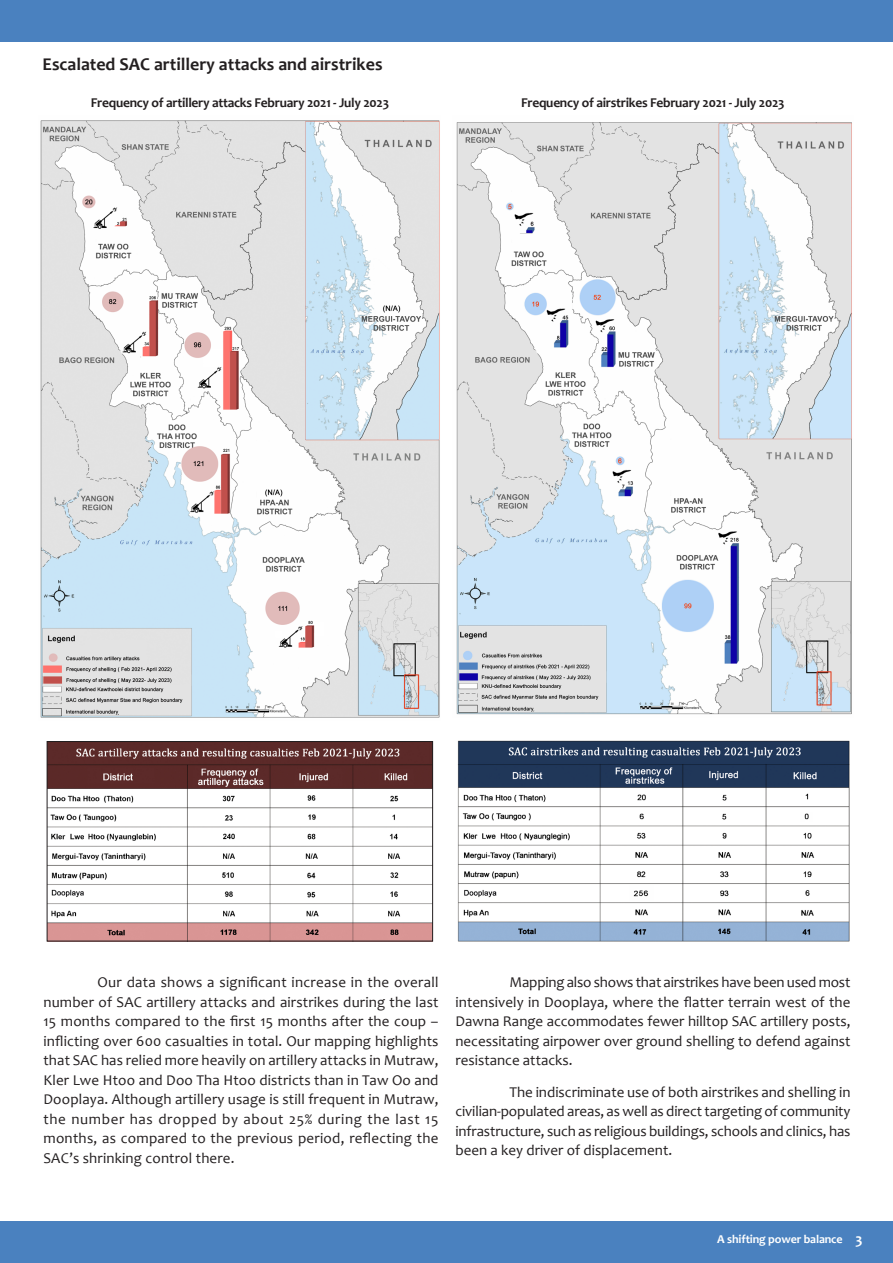
<style>
.page{position:relative;width:893px;height:1263px;background:#fff}
.page>*{position:absolute;margin:0;border:0;box-sizing:border-box;transform-origin:0 0}
.t1{font:700 18px "Candara";color:#231f20}
.t2{font:15px/19.5px "Candara";color:#231f20;text-align:justify}
.t3{font:700 13.5px "Candara";letter-spacing:-.02em;color:#231f20}
.t4{font:700 12px "Candara";letter-spacing:-.01em;color:#fff}
.s1{font-size:15px}
</style>
<div class="page">
<div style="left:0;top:1221px;width:893px;height:42px;background:#4a81bf"></div>
<div style="left:0;top:0;width:893px;height:42px;background:#4a81bf"></div>
<img style="left:456px;top:122px;width:396px;height:593px">
<img style="left:40px;top:120px;width:400px;height:598px">
<img style="left:457px;top:740px;width:393px;height:202px">
<img style="left:49px;top:743px;width:382px;height:196px">
<div style="left:47px;top:741px;width:386px;height:200px;border:1px solid #231f20"></div>
<p class="t1" style="left:43px;top:53px;width:342px">Escalated SAC artillery attacks and airstrikes</p>
<p class="t3" style="left:91px;top:94px;width:300px">Frequency of artillery attacks February 2021 - July 2023</p>
<p class="t3" style="left:521px;top:94px;width:265px">Frequency of airstrikes February 2021 - July 2023</p>
<p class="t2" style="left:44px;top:972px;width:397px;text-indent:54px">Our data shows a significant increase in the overall number of SAC artillery attacks and airstrikes during the last 15 months compared to the first 15 months after the coup – inflicting over 600 casualties in total. Our mapping highlights that SAC has relied more heavily on artillery attacks in Mutraw, Kler Lwe Htoo and Doo Tha Htoo districts than in Taw Oo and Dooplaya. Although artillery usage is still frequent in Mutraw, the number has dropped by about 25% during the last 15 months, as compared to the previous period, reflecting the SAC’s shrinking control there.</p>
<p class="t2" style="left:455px;top:972px;width:396px;text-indent:54px">Mapping also shows that airstrikes have been used most intensively in Dooplaya, where the flatter terrain west of the Dawna Range accommodates fewer hilltop SAC artillery posts, necessitating airpower over ground shelling to defend against resistance attacks.</p>
<p class="t2" style="left:455px;top:1082px;width:396px;text-indent:54px">The indiscriminate use of both airstrikes and shelling in civilian-populated areas, as well as direct targeting of community infrastructure, such as religious buildings, schools and clinics, has been a key driver of displacement.</p>
<p class="t4" style="left:717px;top:1232px;width:147px">A shifting power balance <span class="s1">3</span></p>
</div>
